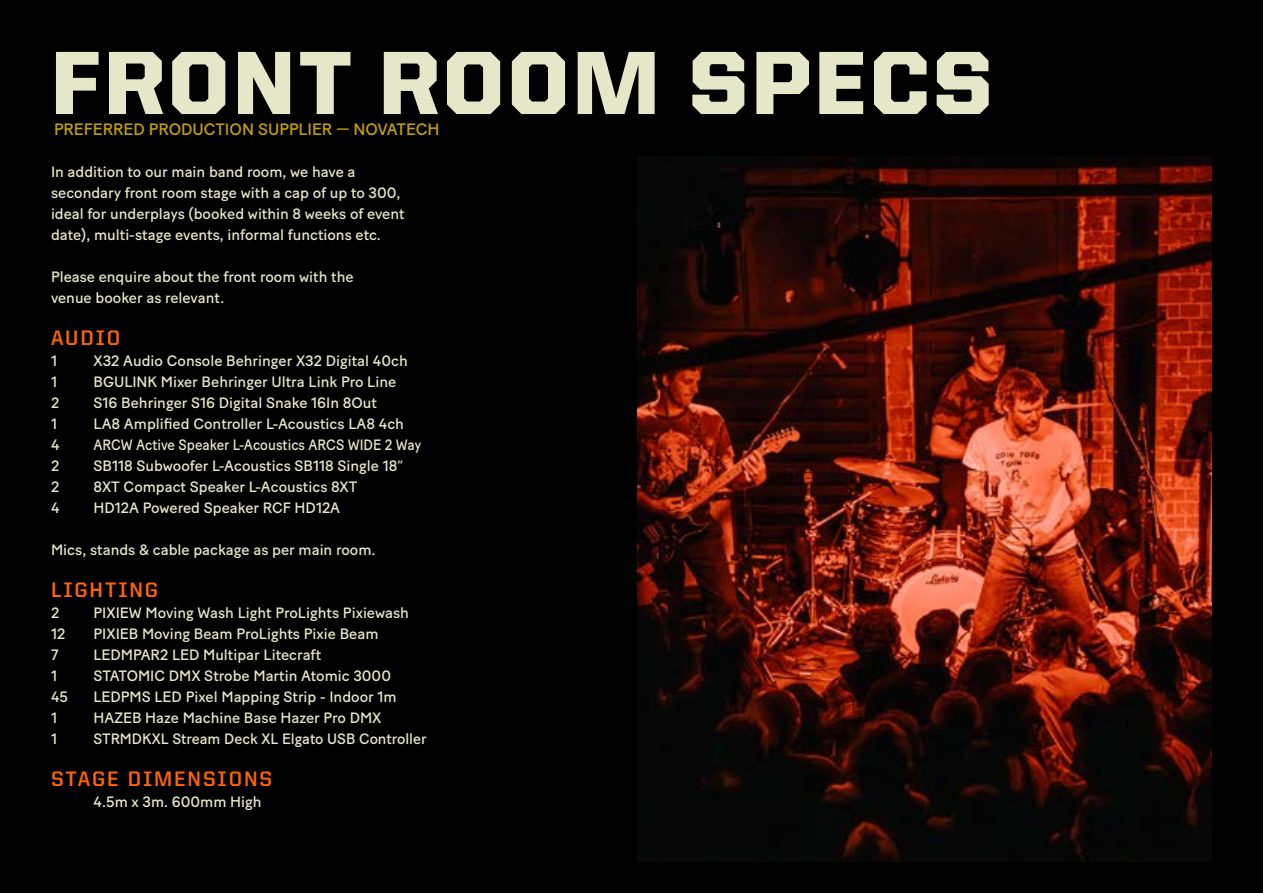
<style>
.page{position:relative;width:1263px;height:893px;background:#000}
.page>*{position:absolute;margin:0;border:0;box-sizing:border-box;transform-origin:0 0}
.t1{font:900 90px "United Sans Reg";letter-spacing:.04em;color:#e6e6c8}
.t2{font:700 21px "United Sans Reg";letter-spacing:.09em;color:#ff6400}
.t3{font:16.5px "Baton Turbo";color:#c6a000}
.t4{font:15px/21px "Baton Turbo";color:#e6e6c8}
.t5{font:15px "Baton Turbo";color:#e6e6c8;scale:.92 1}
</style>
<div class="page">
<img style="left:638px;top:156px;width:574px;height:705px">
<h1 class="t1" style="left:51px;top:33px;width:943px">FRONT ROOM SPECS</h1>
<p class="t3" style="left:54px;top:117px;width:387px">PREFERRED PRODUCTION SUPPLIER — NOVATECH</p>
<p class="t4" style="left:51px;top:160px;width:355px">In addition to our main band room, we have a secondary front room stage with a cap of up to 300, ideal for underplays (booked within 8 weeks of event date), multi-stage events, informal functions etc.</p>
<p class="t4" style="left:51px;top:265px;width:304px">Please enquire about the front room with the venue booker as relevant.</p>
<h2 class="t2" style="left:51px;top:326px;width:71px">AUDIO</h2>
<p class="t4" style="left:51px;top:349px;width:8px">1</p>
<p class="t4" style="left:94px;top:349px;width:316px">X32 Audio Console Behringer X32 Digital 40ch</p>
<p class="t4" style="left:51px;top:370px;width:8px">1</p>
<p class="t4" style="left:94px;top:370px;width:304px">BGULINK Mixer Behringer Ultra Link Pro Line</p>
<p class="t4" style="left:51px;top:391px;width:10px">2</p>
<p class="t4" style="left:94px;top:391px;width:285px">S16 Behringer S16 Digital Snake 16In 8Out</p>
<p class="t4" style="left:51px;top:412px;width:8px">1</p>
<p class="t4" style="left:94px;top:412px;width:312px">LA8 Amplified Controller L-Acoustics LA8 4ch</p>
<p class="t4" style="left:51px;top:433px;width:10px">4</p>
<p class="t5" style="left:94px;top:433px;width:358px">ARCW Active Speaker L-Acoustics ARCS WIDE 2 Way</p>
<p class="t4" style="left:51px;top:454px;width:10px">2</p>
<p class="t4" style="left:94px;top:454px;width:311px">SB118 Subwoofer L-Acoustics SB118 Single 18”</p>
<p class="t4" style="left:51px;top:475px;width:10px">2</p>
<p class="t4" style="left:94px;top:475px;width:265px">8XT Compact Speaker L-Acoustics 8XT</p>
<p class="t4" style="left:51px;top:496px;width:10px">4</p>
<p class="t4" style="left:94px;top:496px;width:248px">HD12A Powered Speaker RCF HD12A</p>
<p class="t4" style="left:51px;top:538px;width:326px">Mics, stands &amp; cable package as per main room.</p>
<h2 class="t2" style="left:51px;top:578px;width:109px">LIGHTING</h2>
<p class="t4" style="left:51px;top:601px;width:10px">2</p>
<p class="t4" style="left:94px;top:601px;width:317px">PIXIEW Moving Wash Light ProLights Pixiewash</p>
<p class="t4" style="left:51px;top:622px;width:16px">12</p>
<p class="t4" style="left:94px;top:622px;width:286px">PIXIEB Moving Beam ProLights Pixie Beam</p>
<p class="t4" style="left:51px;top:643px;width:9px">7</p>
<p class="t4" style="left:94px;top:643px;width:229px">LEDMPAR2 LED Multipar Litecraft</p>
<p class="t4" style="left:51px;top:664px;width:8px">1</p>
<p class="t4" style="left:94px;top:664px;width:299px">STATOMIC DMX Strobe Martin Atomic 3000</p>
<p class="t4" style="left:51px;top:685px;width:19px">45</p>
<p class="t4" style="left:94px;top:685px;width:305px">LEDPMS LED Pixel Mapping Strip - Indoor 1m</p>
<p class="t4" style="left:51px;top:706px;width:8px">1</p>
<p class="t4" style="left:94px;top:706px;width:289px">HAZEB Haze Machine Base Hazer Pro DMX</p>
<p class="t4" style="left:51px;top:727px;width:8px">1</p>
<p class="t4" style="left:94px;top:727px;width:335px">STRMDKXL Stream Deck XL Elgato USB Controller</p>
<h2 class="t2" style="left:51px;top:767px;width:223px">STAGE DIMENSIONS</h2>
<p class="t4" style="left:94px;top:790px;width:170px">4.5m x 3m. 600mm High</p>
</div>
